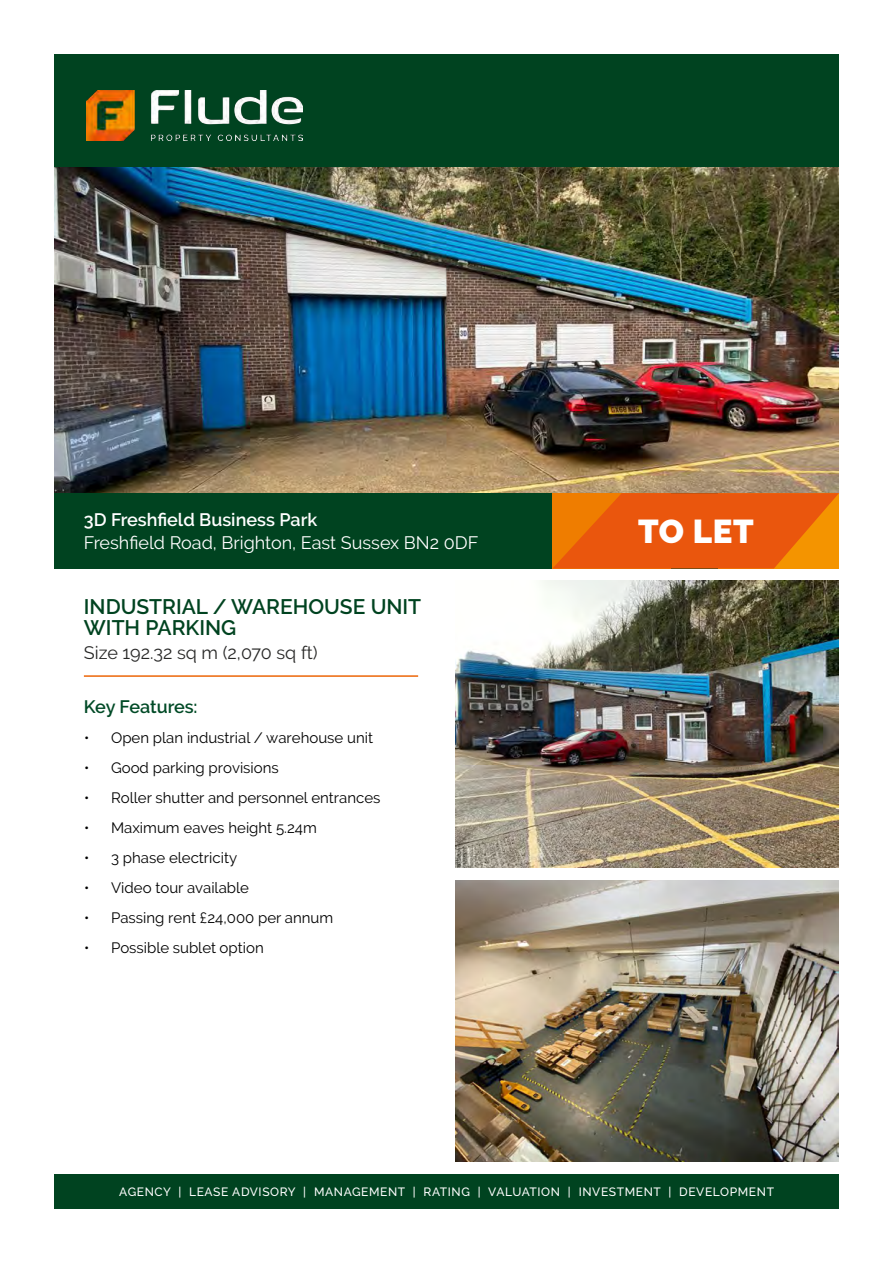
<style>
.page{position:relative;width:893px;height:1263px;background:#fff}
.page>*{position:absolute;margin:0;border:0;box-sizing:border-box;transform-origin:0 0}
.t1{font:900 33px "Raleway";color:#fff}
.t2{font:600 21px/21px "Raleway";color:#004320}
.t3{font:18px "Raleway";color:#fff}
.t4{font:600 18px "Raleway";color:#fff}
.t5{font:18px "Raleway";color:#282827}
.t6{font:600 18px "Raleway";letter-spacing:-.005em;color:#004a26}
.t7{font:15px "Raleway";color:#000}
.t8{font:500 12px "Raleway";letter-spacing:.05em;color:#fff}
</style>
<div class="page">
<img style="left:455px;top:880px;width:384px;height:282px">
<img style="left:455px;top:581px;width:384px;height:287px">
<img style="left:54px;top:166px;width:785px;height:327px">
<div style="left:54px;top:493px;width:785px;height:75px;background:#004320"></div>
<hr style="left:84px;top:675px;width:334px;height:2px;background:#ec6608">
<div style="left:54px;top:1175px;width:785px;height:34px;background:#004320"></div>
<div style="left:54px;top:54px;width:785px;height:112px;background:#004320"></div>
<img style="left:87px;top:90px;width:216px;height:51px">
<svg style="left:552px;top:493px;width:287px;height:75px;background:#eb6109"></svg>
<p class="t4" style="left:84px;top:510px;width:235px">3D Freshfield Business Park</p>
<p class="t3" style="left:84px;top:532px;width:396px">Freshfield Road, Brighton, East Sussex BN2 0DF</p>
<h2 class="t2" style="left:84px;top:596px;width:339px">INDUSTRIAL / WAREHOUSE UNIT<br>WITH PARKING</h2>
<p class="t5" style="left:84px;top:642px;width:235px">Size 192.32 sq m (2,070 sq ft)</p>
<p class="t6" style="left:84px;top:696px;width:115px">Key Features:</p>
<p class="t7" style="left:84px;top:729px;width:291px">• Open plan industrial / warehouse unit</p>
<p class="t7" style="left:84px;top:759px;width:196px">• Good parking provisions</p>
<p class="t7" style="left:84px;top:789px;width:298px">• Roller shutter and personnel entrances</p>
<p class="t7" style="left:84px;top:819px;width:234px">• Maximum eaves height 5.24m</p>
<p class="t7" style="left:84px;top:849px;width:155px">• 3 phase electricity</p>
<p class="t7" style="left:84px;top:879px;width:166px">• Video tour available</p>
<p class="t7" style="left:84px;top:909px;width:251px">• Passing rent £24,000 per annum</p>
<p class="t7" style="left:84px;top:939px;width:181px">• Possible sublet option</p>
<h1 class="t1" style="left:638px;top:513px;width:117px">TO LET</h1>
<p class="t8" style="left:119px;top:1185px;width:656px">AGENCY | LEASE ADVISORY | MANAGEMENT | RATING | VALUATION | INVESTMENT | DEVELOPMENT</p>
</div>
